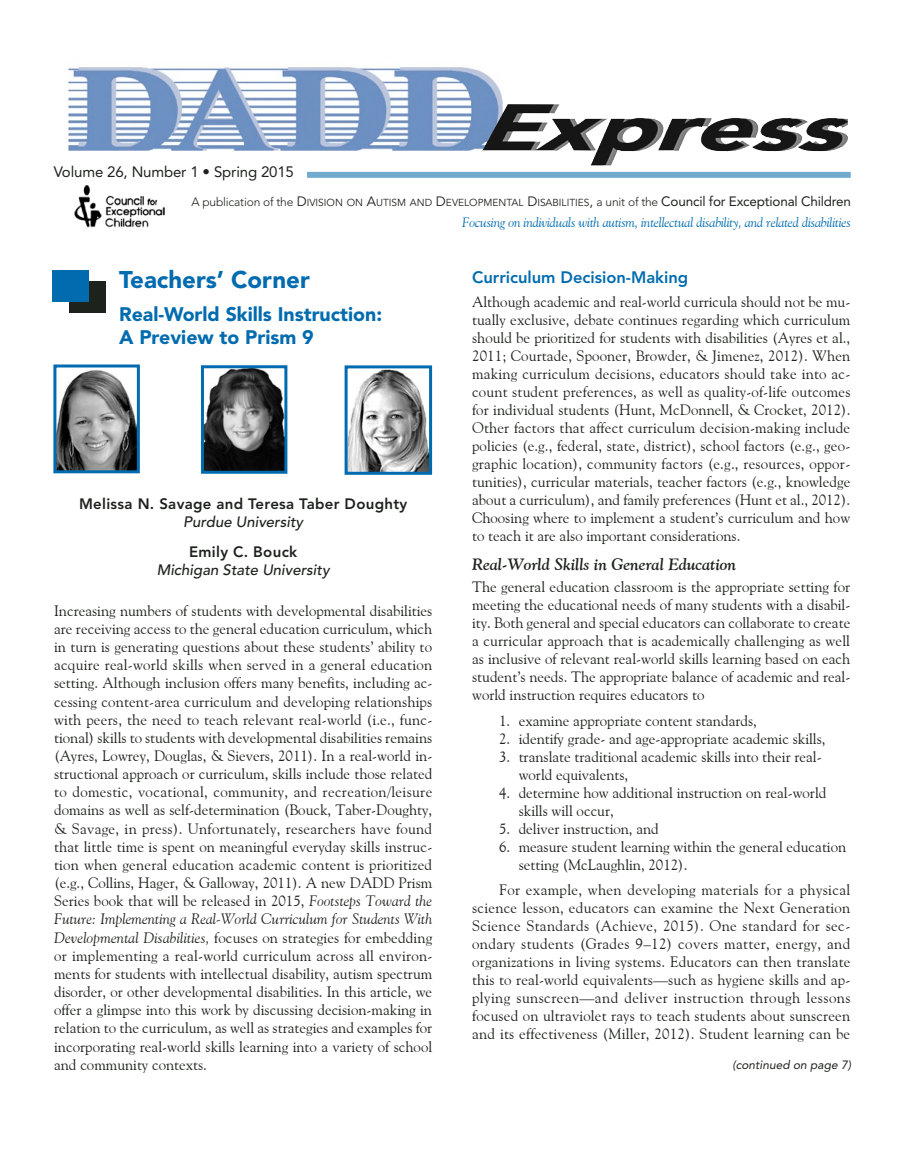
<style>
.page{position:relative;width:905px;height:1175px;background:#fff}
.page>*{position:absolute;margin:0;border:0;box-sizing:border-box;transform-origin:0 0}
.Department_Title{font:900 24px "Avenir";color:#006caf}
.Article_Title_w_subt{font:900 19.5px/22.5px "Avenir";color:#006caf}
.Heading_2{font:italic 700 16.5px "Goudy Old Style BT";color:#1e221d}
.Heading_1_Blue{font:800 16.5px "Avenir";color:#006caf}
.Body_after_Head{font:15px/18.1px "Goudy Old Style BT";color:#1e221d;text-align:justify}
.Body_Text{font:15px/18px "Goudy Old Style BT";letter-spacing:.015em;color:#1e221d;text-align:justify}
.Numbered_List_First{font:15px/18px "Goudy Old Style BT";color:#1e221d}
.Numbered_List_Last{font:15px/18px "Goudy Old Style BT";color:#1e221d}
.Byline{font:800 15px "Avenir";letter-spacing:.02em;color:#1e221d}
.BylineAffiliation{font:italic 500 15px "Avenir";color:#1e221d}
.t1{font:15px "Avenir";letter-spacing:-.01em;color:#1e221d}
.t2{font:italic 13.5px "Goudy Old Style BT";letter-spacing:-.015em;color:#006caf}
.continued{font:italic 12px "Avenir";color:#1e221d}
.t3{font:10.2px "Avenir";color:#1e221d}
.s1{font-weight:300;font-size:12px}
.s2{font-size:13.5px}
.s3{font-style:italic}
</style>
<div class="page">
<div style="left:307px;top:172px;width:543px;height:6px;background:#73abd0"></div>
<img style="left:74px;top:185px;width:90px;height:42px">
<img style="left:67px;top:67px;width:436px;height:84px">
<img style="left:482px;top:104px;width:126px;height:47px">
<img style="left:205px;top:369px;width:78px;height:101px">
<div style="left:201px;top:365px;width:86px;height:109px;border:3px solid #006caf"></div>
<img style="left:57px;top:370px;width:79px;height:99px">
<div style="left:53px;top:364px;width:87px;height:109px;border:3px solid #006caf"></div>
<img style="left:348px;top:369px;width:80px;height:102px">
<div style="left:344px;top:365px;width:88px;height:110px;border:3px solid #006caf"></div>
<div style="left:70px;top:281px;width:36px;height:31px;background:#1e221d"></div>
<div style="left:53px;top:270px;width:36px;height:32px;background:#006caf"></div>
<p class="t1" style="left:54px;top:163px;width:242px">Volume 26, Number 1 • Spring 2015</p>
<p class="t3" style="left:191px;top:196px;width:661px"><span class="s1">A publication of the</span> <span class="s2">D</span>IVISION ON <span class="s2">A</span>UTISM AND <span class="s2">D</span>EVELOPMENTAL <span class="s2">D</span>ISABILITIES<span class="s2">,</span> <span class="s1">a unit of the</span> <span class="s2">Council for Exceptional Children</span></p>
<p class="Department_Title" style="left:119px;top:265px;width:192px">Teachers’ Corner</p>
<p class="Article_Title_w_subt" style="left:119px;top:303px;width:264px">Real-World Skills Instruction:<br>A Preview to Prism 9</p>
<p class="Byline" style="left:79px;top:495px;width:330px">Melissa N. Savage and Teresa Taber Doughty</p>
<p class="BylineAffiliation" style="left:183px;top:513px;width:121px">Purdue University</p>
<p class="Byline" style="left:189px;top:543px;width:110px">Emily C. Bouck</p>
<p class="BylineAffiliation" style="left:157px;top:561px;width:174px">Michigan State University</p>
<p class="Body_after_Head" style="left:54px;top:601px;width:380px">Increasing numbers of students with developmental disabilities are receiving access to the general education curriculum, which in turn is generating questions about these students’ ability to acquire real-world skills when served in a general education setting. Although inclusion offers many benefits, including ac&shy;cessing content-area curriculum and developing relationships with peers, the need to teach relevant real-world (i.e., func&shy;tional) skills to students with developmental disabilities remains (Ayres, Lowrey, Douglas, &amp; Sievers, 2011). In a real-world in&shy;structional approach or curriculum, skills include those related to domestic, vocational, community, and recreation/leisure domains as well as self-determination (Bouck, Taber-Doughty, &amp; Savage, in press). Unfortunately, researchers have found that little time is spent on meaningful everyday skills instruc&shy;tion when general education academic content is prioritized (e.g., Collins, Hager, &amp; Galloway, 2011). A new DADD Prism Series book that will be released in 2015, <span class="s3">Footsteps Toward the Future: Implementing a Real-World Curriculum for Students With Developmental Disabilities,</span> focuses on strategies for embedding or implementing a real-world curriculum across all environ&shy;ments for students with intellectual disability, autism spectrum disorder, or other developmental disabilities. In this article, we offer a glimpse into this work by discussing decision-making in relation to the curriculum, as well as strategies and examples for incorporating real-world skills learning into a variety of school and community contexts.</p>
<p class="t2" style="left:462px;top:213px;width:390px">Focusing on individuals with autism, intellectual disability, and related disabilities</p>
<p class="Heading_1_Blue" style="left:472px;top:267px;width:218px">Curriculum Decision-Making</p>
<p class="Body_after_Head" style="left:472px;top:293px;width:380px">Although academic and real-world curricula should not be mu&shy;tually exclusive, debate continues regarding which curriculum should be prioritized for students with disabilities (Ayres et al., 2011; Courtade, Spooner, Browder, &amp; Jimenez, 2012). When making curriculum decisions, educators should take into ac&shy;count student preferences, as well as quality-of-life outcomes for individual students (Hunt, McDonnell, &amp; Crocket, 2012).<br>Other factors that affect curriculum decision-making include policies (e.g., federal, state, district), school factors (e.g., geo&shy;graphic location), community factors (e.g., resources, oppor&shy;tunities), curricular materials, teacher factors (e.g., knowledge about a curriculum), and family preferences (Hunt et al., 2012).<br>Choosing where to implement a student’s curriculum and how to teach it are also important considerations.</p>
<p class="Heading_2" style="left:472px;top:554px;width:265px">Real-World Skills in General Education</p>
<p class="Body_after_Head" style="left:472px;top:578px;width:379px">The general education classroom is the appropriate setting for meeting the educational needs of many students with a disabil&shy;ity. Both general and special educators can collaborate to create a curricular approach that is academically challenging as well as inclusive of relevant real-world skills learning based on each student’s needs. The appropriate balance of academic and real&shy;world instruction requires educators to</p>
<p class="Numbered_List_First" style="left:499px;top:711px;width:259px">1. examine appropriate content standards,</p>
<p class="Numbered_List_First" style="left:499px;top:729px;width:328px">2. identify grade- and age-appropriate academic skills,</p>
<p class="Numbered_List_First" style="left:518px;top:747px;width:304px;text-indent:-20px">3. translate traditional academic skills into their real&shy;world equivalents,</p>
<p class="Numbered_List_First" style="left:518px;top:783px;width:309px;text-indent:-20px">4. determine how additional instruction on real-world skills will occur,</p>
<p class="Numbered_List_First" style="left:499px;top:819px;width:161px">5. deliver instruction, and</p>
<p class="Numbered_List_Last" style="left:518px;top:837px;width:329px;text-indent:-20px">6. measure student learning within the general education setting (McLaughlin, 2012).</p>
<p class="Body_Text" style="left:472px;top:881px;width:380px;text-indent:27px">For example, when developing materials for a physical science lesson, educators can examine the Next Generation Science Standards (Achieve, 2015). One standard for sec&shy;ondary students (Grades 9–12) covers matter, energy, and organizations in living systems. Educators can then translate this to real-world equivalents—such as hygiene skills and ap&shy;plying sunscreen—and deliver instruction through lessons focused on ultraviolet rays to teach students about sunscreen and its effectiveness (Miller, 2012). Student learning can be</p>
<p class="continued" style="left:732px;top:1057px;width:120px">(continued on page 7)</p>
</div>
